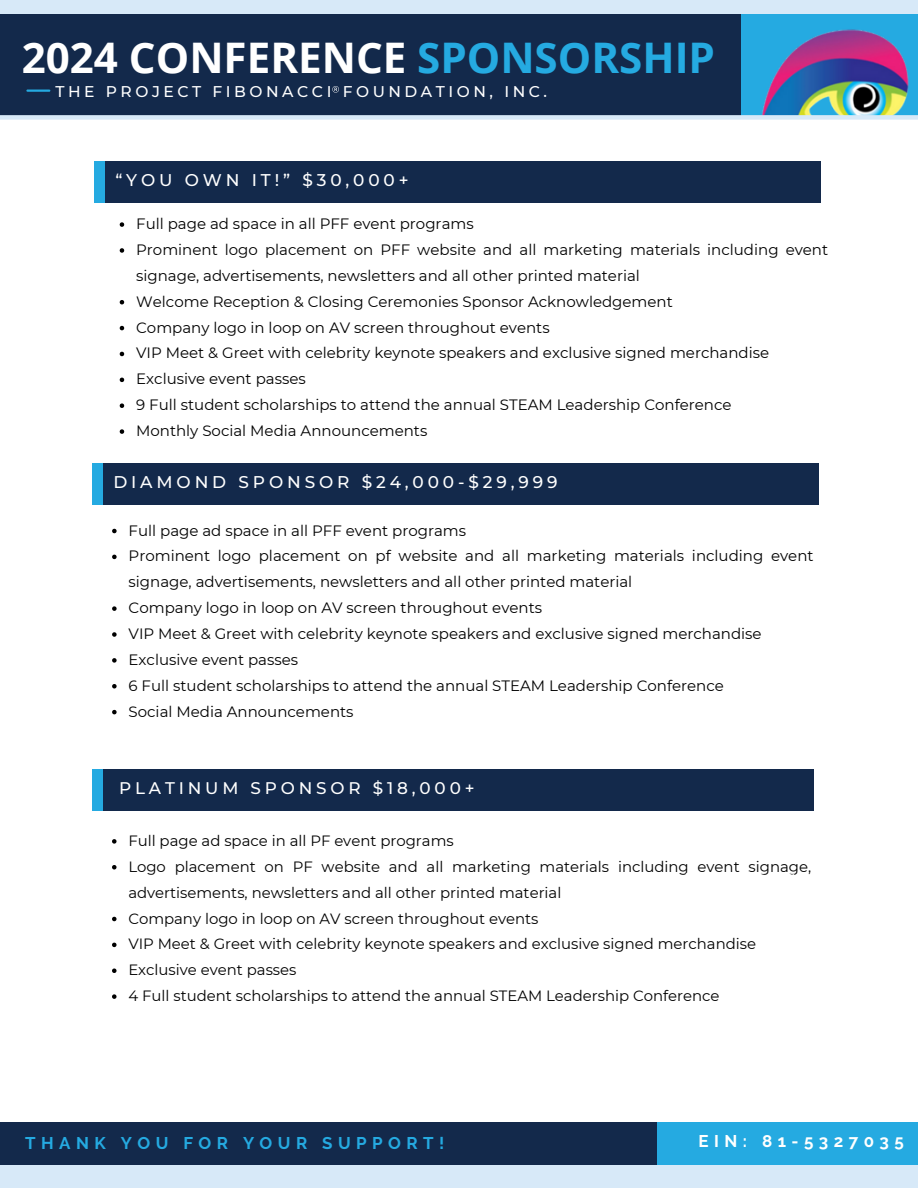
<style>
.page{position:relative;width:918px;height:1188px;background:#fff}
.page>*{position:absolute;margin:0;border:0;box-sizing:border-box;transform-origin:0 0}
.t1{font:700 42.15px "Open Sans";color:#fff}
.t2{font:500 16.95px "Montserrat";letter-spacing:.23em;color:#fff}
.t3{font:700 16.95px "Raleway";letter-spacing:.32em;color:#25aae1}
.t4{font:700 16.95px "Raleway";letter-spacing:.32em;color:#fff}
.t5{font:500 16.8px "Montserrat";letter-spacing:.23em;color:#fff}
.t6{font:500 15.45px "Montserrat";letter-spacing:.23em;color:#fff}
.t7{font:15px/25.8px "Montserrat";color:#000}
.t8{font:14.85px/25.8px "Montserrat";color:#000}
.s1{color:#25aae1}
</style>
<div class="page">
<div style="left:0;top:1123px;width:918px;height:65px;background:#d7e9f8"></div>
<div style="left:612px;top:1123px;width:306px;height:42px;background:#25aae1"></div>
<div style="left:0;top:1123px;width:657px;height:42px;background:#13294b"></div>
<div style="left:94px;top:161px;width:17px;height:42px;background:#25aae1"></div>
<div style="left:105px;top:161px;width:716px;height:42px;background:#13294b"></div>
<div style="left:92px;top:463px;width:17px;height:42px;background:#25aae1"></div>
<div style="left:103px;top:463px;width:716px;height:42px;background:#13294b"></div>
<div style="left:92px;top:770px;width:17px;height:41px;background:#25aae1"></div>
<div style="left:103px;top:770px;width:711px;height:41px;background:#13294b"></div>
<svg style="left:120px;top:222px;width:4px;height:5px"></svg>
<svg style="left:120px;top:248px;width:4px;height:5px"></svg>
<svg style="left:120px;top:300px;width:4px;height:4px"></svg>
<svg style="left:120px;top:326px;width:4px;height:4px"></svg>
<svg style="left:120px;top:352px;width:4px;height:4px"></svg>
<svg style="left:120px;top:378px;width:4px;height:4px"></svg>
<svg style="left:120px;top:403px;width:4px;height:5px"></svg>
<svg style="left:120px;top:429px;width:4px;height:5px"></svg>
<svg style="left:112px;top:529px;width:5px;height:4px"></svg>
<svg style="left:112px;top:555px;width:5px;height:4px"></svg>
<svg style="left:112px;top:606px;width:5px;height:5px"></svg>
<svg style="left:112px;top:632px;width:5px;height:5px"></svg>
<svg style="left:112px;top:658px;width:5px;height:5px"></svg>
<svg style="left:112px;top:684px;width:5px;height:5px"></svg>
<svg style="left:112px;top:710px;width:5px;height:4px"></svg>
<svg style="left:112px;top:839px;width:5px;height:5px"></svg>
<svg style="left:112px;top:865px;width:5px;height:5px"></svg>
<svg style="left:112px;top:917px;width:5px;height:4px"></svg>
<svg style="left:112px;top:943px;width:5px;height:4px"></svg>
<svg style="left:112px;top:969px;width:5px;height:4px"></svg>
<svg style="left:112px;top:994px;width:5px;height:5px"></svg>
<div style="left:0;top:0;width:918px;height:118px;background:#d7e9f8"></div>
<div style="left:697px;top:14px;width:221px;height:104px;background:#25aae1"></div>
<div style="left:0;top:14px;width:741px;height:104px;background:#13294b"></div>
<hr style="left:27px;top:90px;width:22px;height:2px;background:#25aae1">
<img style="left:762px;top:29px;width:147px;height:86px">
<svg style="left:332px;top:86px;width:7px;height:7px"></svg>
<div style="left:0;top:115px;width:918px;height:5px;background:#d7e9f8"></div>
<p class="t1" style="left:22px;top:27px;width:695px">2024 CONFERENCE <span class="s1">SPONSORSHIP</span></p>
<p class="t6" style="left:55px;top:82px;width:493px">THE PROJECT FIBONACCI FOUNDATION, INC.</p>
<p class="t2" style="left:115px;top:170px;width:295px">“YOU OWN IT!” $30,000+</p>
<p class="t7" style="left:136px;top:211px;width:339px">Full page ad space in all PFF event programs</p>
<p class="t7" style="left:136px;top:237px;width:694px">Prominent logo placement on PFF website and all marketing materials including event signage, advertisements, newsletters and all other printed material</p>
<p class="t7" style="left:136px;top:288px;width:538px">Welcome Reception &amp; Closing Ceremonies Sponsor Acknowledgement</p>
<p class="t7" style="left:136px;top:314px;width:415px">Company logo in loop on AV screen throughout events</p>
<p class="t7" style="left:136px;top:340px;width:635px">VIP Meet &amp; Greet with celebrity keynote speakers and exclusive signed merchandise</p>
<p class="t7" style="left:136px;top:366px;width:171px">Exclusive event passes</p>
<p class="t7" style="left:136px;top:392px;width:597px">9 Full student scholarships to attend the annual STEAM Leadership Conference</p>
<p class="t7" style="left:136px;top:418px;width:293px">Monthly Social Media Announcements</p>
<p class="t2" style="left:113px;top:472px;width:446px">DIAMOND SPONSOR $24,000-$29,999</p>
<p class="t7" style="left:129px;top:517px;width:339px">Full page ad space in all PFF event programs</p>
<p class="t7" style="left:129px;top:543px;width:687px">Prominent logo placement on pf website and all marketing materials including event signage, advertisements, newsletters and all other printed material</p>
<p class="t7" style="left:129px;top:595px;width:415px">Company logo in loop on AV screen throughout events</p>
<p class="t7" style="left:129px;top:621px;width:635px">VIP Meet &amp; Greet with celebrity keynote speakers and exclusive signed merchandise</p>
<p class="t7" style="left:129px;top:647px;width:171px">Exclusive event passes</p>
<p class="t7" style="left:129px;top:672px;width:597px">6 Full student scholarships to attend the annual STEAM Leadership Conference</p>
<p class="t7" style="left:129px;top:698px;width:226px">Social Media Announcements</p>
<p class="t5" style="left:119px;top:778px;width:357px">PLATINUM SPONSOR $18,000+</p>
<p class="t8" style="left:128px;top:828px;width:327px">Full page ad space in all PF event programs</p>
<p class="t8" style="left:128px;top:854px;width:684px">Logo placement on PF website and all marketing materials including event signage, advertisements, newsletters and all other printed material</p>
<p class="t8" style="left:128px;top:905px;width:412px">Company logo in loop on AV screen throughout events</p>
<p class="t8" style="left:128px;top:931px;width:629px">VIP Meet &amp; Greet with celebrity keynote speakers and exclusive signed merchandise</p>
<p class="t8" style="left:128px;top:957px;width:170px">Exclusive event passes</p>
<p class="t8" style="left:128px;top:983px;width:593px">4 Full student scholarships to attend the annual STEAM Leadership Conference</p>
<p class="t3" style="left:25px;top:1133px;width:421px">THANK YOU FOR YOUR SUPPORT!</p>
<p class="t4" style="left:699px;top:1131px;width:207px">EIN: 81-5327035</p>
</div>
